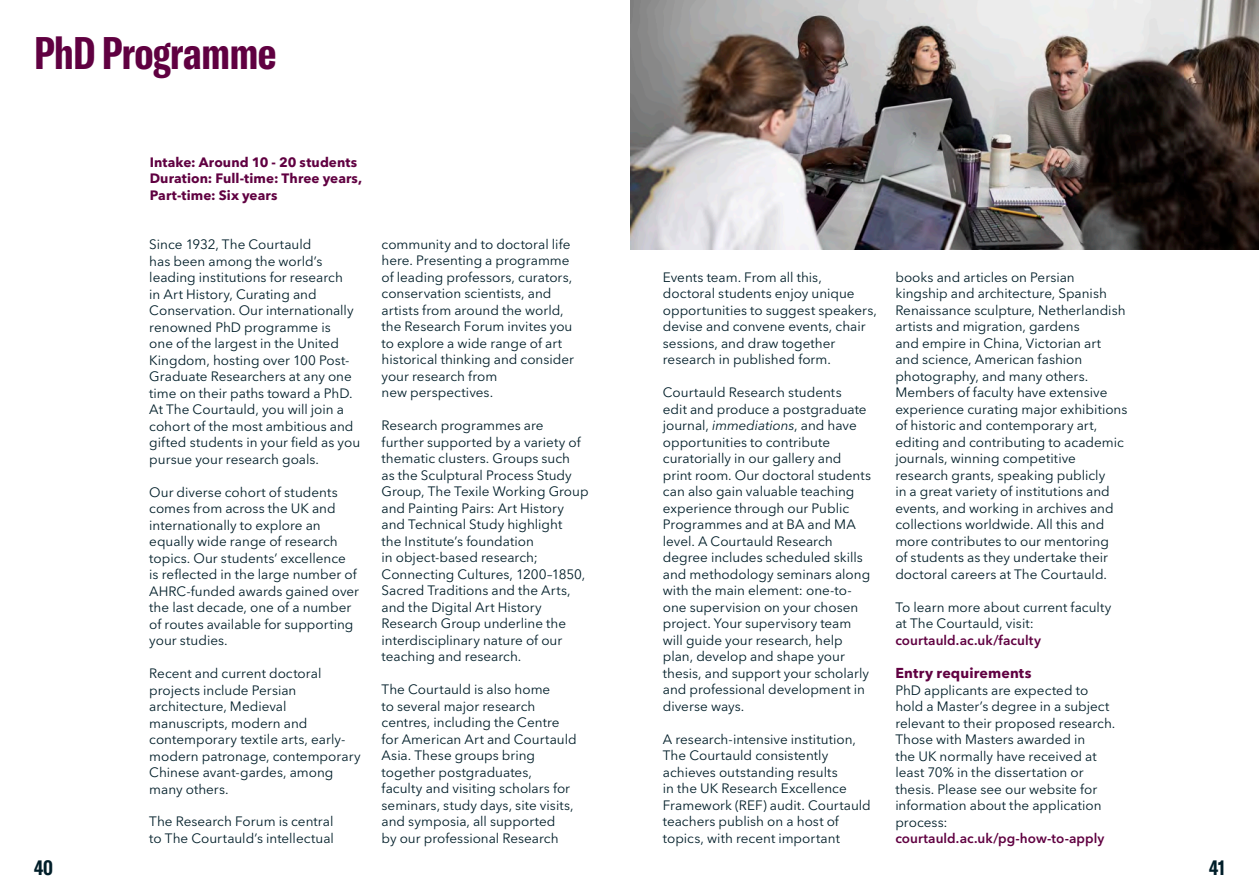
<style>
.page{position:relative;width:1259px;height:893px;background:#fff}
.page>*{position:absolute;margin:0;border:0;box-sizing:border-box;transform-origin:0 0}
.small_course_heading{font:700 extra-condensed 45px "GT America";letter-spacing:-.015em;color:#600041}
.t1{font:700 extra-condensed 21px "GT America";color:#001e29}
.new_subheader{font:700 14.25px "Avenir Next LT Pro";letter-spacing:.01em;color:#600041}
.Bodytext{font:13.5px/16.5px "Avenir Next LT Pro";color:#001e29}
.Bodytext_medium{font:700 13.5px/16.5px "Avenir Next LT Pro";letter-spacing:.005em;color:#600041}
.Bodytext-2{font:600 13.5px "Avenir Next LT Pro";letter-spacing:.005em;color:#600041}
.s1{font-style:italic}
.s2{font-weight:600;color:#600041}
</style>
<div class="page">
<img style="left:630px;top:0;width:629px;height:249px">
<p class="small_course_heading" style="left:34px;top:26px;width:244px">PhD Programme</p>
<p class="Bodytext_medium" style="left:150px;top:153px;width:209px">Intake: Around 10 - 20 students</p>
<p class="Bodytext_medium" style="left:150px;top:170px;width:214px">Duration: Full-time: Three years,<br>Part-time: Six years</p>
<p class="Bodytext" style="left:149px;top:236px;width:212px">Since 1932, The Courtauld<br>has been among the world’s leading institutions for research<br>in Art History, Curating and<br>Conservation. Our internationally renowned PhD programme is<br>one of the largest in the United<br>Kingdom, hosting over 100 Post-<br>Graduate Researchers at any one time on their paths toward a PhD.<br>At The Courtauld, you will join a cohort of the most ambitious and gifted students in your field as you pursue your research goals.</p>
<p class="Bodytext" style="left:149px;top:484px;width:211px">Our diverse cohort of students comes from across the UK and internationally to explore an equally wide range of research topics. Our students’ excellence<br>is reflected in the large number of<br>AHRC-funded awards gained over the last decade, one of a number of routes available for supporting your studies.</p>
<p class="Bodytext" style="left:149px;top:665px;width:213px">Recent and current doctoral projects include Persian architecture, Medieval manuscripts, modern and contemporary textile arts, early&shy;modern patronage, contemporary<br>Chinese avant-gardes, among many others.</p>
<p class="Bodytext" style="left:149px;top:813px;width:186px">The Research Forum is central to The Courtauld’s intellectual</p>
<p class="Bodytext" style="left:381px;top:236px;width:194px">community and to doctoral life here. Presenting a programme of leading professors, curators, conservation scientists, and artists from around the world, the Research Forum invites you to explore a wide range of art historical thinking and consider your research from<br>new perspectives.</p>
<p class="Bodytext" style="left:381px;top:417px;width:209px">Research programmes are further supported by a variety of thematic clusters. Groups such<br>as the Sculptural Process Study<br>Group, The Texile Working Group and Painting Pairs: Art History and Technical Study highlight<br>the Institute’s foundation<br>in object-based research;<br>Connecting Cultures, 1200–1850,<br>Sacred Traditions and the Arts, and the Digital Art History<br>Research Group underline the interdisciplinary nature of our teaching and research.</p>
<p class="Bodytext" style="left:381px;top:681px;width:197px">The Courtauld is also home<br>to several major research centres, including the Centre for American Art and Courtauld<br>Asia. These groups bring together postgraduates,<br>faculty and visiting scholars for seminars, study days, site visits, and symposia, all supported<br>by our professional Research</p>
<p class="Bodytext" style="left:663px;top:269px;width:216px">Events team. From all this, doctoral students enjoy unique opportunities to suggest speakers, devise and convene events, chair sessions, and draw together research in published form.</p>
<p class="Bodytext" style="left:663px;top:384px;width:210px">Courtauld Research students<br>edit and produce a postgraduate journal, <span class="s1">immediations</span>, and have opportunities to contribute curatorially in our gallery and print room. Our doctoral students can also gain valuable teaching experience through our Public<br>Programmes and at BA and MA level. A Courtauld Research degree includes scheduled skills and methodology seminars along with the main element: one-to&shy;one supervision on your chosen project. Your supervisory team will guide your research, help plan, develop and shape your thesis, and support your scholarly and professional development in diverse ways.</p>
<p class="Bodytext" style="left:663px;top:731px;width:210px">A research-intensive institution,<br>The Courtauld consistently achieves outstanding results<br>in the UK Research Excellence<br>Framework (REF) audit. Courtauld teachers publish on a host of topics, with recent important</p>
<p class="Bodytext" style="left:895px;top:269px;width:234px">books and articles on Persian kingship and architecture, Spanish Renaissance sculpture, Netherlandish artists and migration, gardens<br>and empire in China, Victorian art and science, American fashion photography, and many others.<br>Members of faculty have extensive experience curating major exhibitions of historic and contemporary art, editing and contributing to academic journals, winning competitive research grants, speaking publicly<br>in a great variety of institutions and events, and working in archives and collections worldwide. All this and more contributes to our mentoring<br>of students as they undertake their doctoral careers at The Courtauld.</p>
<p class="Bodytext" style="left:895px;top:599px;width:218px">To learn more about current faculty</p>
<p class="Bodytext" style="left:895px;top:615px;width:140px">at The Courtauld, visit:</p>
<p class="Bodytext-2" style="left:895px;top:632px;width:147px">courtauld.ac.uk/faculty</p>
<p class="new_subheader" style="left:895px;top:664px;width:138px">Entry requirements</p>
<p class="Bodytext" style="left:895px;top:682px;width:222px">PhD applicants are expected to hold a Master’s degree in a subject relevant to their proposed research.<br>Those with Masters awarded in<br>the UK normally have received at least 70% in the dissertation or thesis. Please see our website for information about the application process: <span class="s2">courtauld.ac.uk/pg-how-to-apply</span></p>
<h2 class="t1" style="left:34px;top:855px;width:21px">40</h2>
<h2 class="t1" style="left:1209px;top:855px;width:17px">41</h2>
</div>
